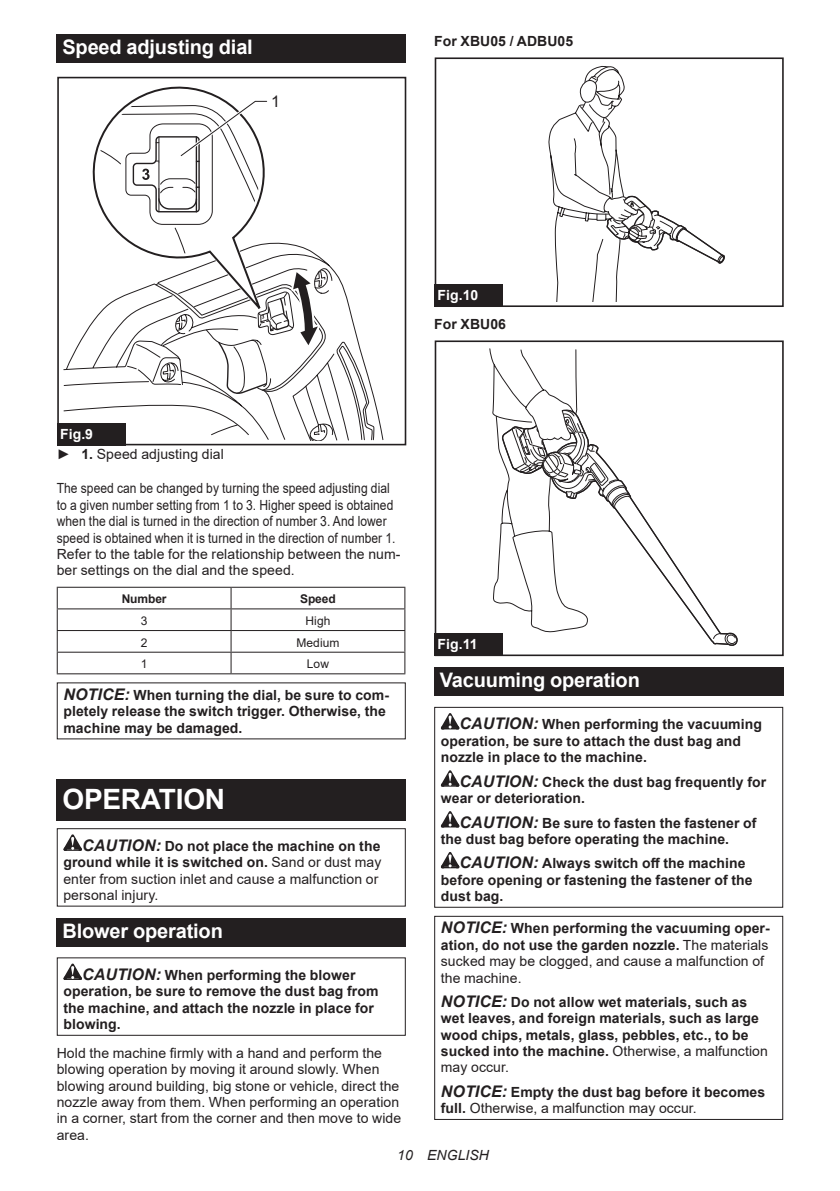
<style>
.page{position:relative;width:840px;height:1191px;background:#fff}
.page>*{position:absolute;margin:0;border:0;box-sizing:border-box;transform-origin:0 0}
.t1{font:700 28px "Arial";letter-spacing:-.01em;color:#fff}
.t2{font:700 20px "Arial";letter-spacing:-.01em;color:#fff}
.t3{font:16px "Arial";color:#231f20}
.t4{font:700 14px/16.4px "Arial";letter-spacing:.005em;color:#231f20}
.t5{font:14px/16.4px "Arial";letter-spacing:.005em;color:#231f20}
.t6{font:14px/16.4px "Arial";letter-spacing:.005em;color:#231f20;scale:.86 1}
.t7{font:700 14px "Arial";letter-spacing:.005em;color:#fff}
.t8{font:italic 14px "Arial";letter-spacing:.005em;color:#231f20}
.t9{font:12px "Arial";letter-spacing:.005em;color:#231f20}
.t10{font:700 12px "Arial";letter-spacing:-.01em;color:#231f20}
.s1{font-weight:700;color:#fff}
.s2{font-weight:700}
.s3{font-style:italic;font-size:16px}
.s4{font-weight:700;font-style:italic;font-size:16px}
.s5{font-weight:400}
</style>
<div class="page">
<div style="left:57px;top:34px;width:348px;height:29px;background:#231f20"></div>
<svg style="left:63px;top:242px;width:320px;height:198px"></svg>
<svg style="left:127px;top:267px;width:247px;height:173px"></svg>
<svg style="left:136px;top:260px;width:236px;height:181px"></svg>
<svg style="left:82px;top:86px;width:191px;height:232px"></svg>
<div style="left:57px;top:417px;width:74px;height:28px;background:#fff"></div>
<div style="left:57px;top:77px;width:349px;height:368px;border:2px solid #231f20"></div>
<svg style="left:97px;top:98px;width:172px;height:156px"></svg>
<div style="left:57px;top:423px;width:68px;height:22px;background:#231f20"></div>
<hr style="left:57px;top:587px;width:174px;height:1px;background:#231f20">
<hr style="left:231px;top:587px;width:174px;height:1px;background:#231f20">
<hr style="left:57px;top:608px;width:174px;height:1px;background:#231f20">
<hr style="left:231px;top:608px;width:174px;height:1px;background:#231f20">
<hr style="left:57px;top:630px;width:174px;height:1px;background:#231f20">
<hr style="left:231px;top:630px;width:174px;height:1px;background:#231f20">
<hr style="left:57px;top:651px;width:174px;height:1px;background:#231f20">
<svg style="left:57px;top:588px;width:1px;height:85px"></svg>
<hr style="left:231px;top:651px;width:174px;height:1px;background:#231f20">
<svg style="left:230px;top:588px;width:1px;height:85px"></svg>
<svg style="left:404px;top:588px;width:1px;height:85px"></svg>
<hr style="left:57px;top:673px;width:174px;height:1px;background:#231f20">
<hr style="left:231px;top:673px;width:174px;height:1px;background:#231f20">
<div style="left:57px;top:779px;width:348px;height:41px;background:#231f20"></div>
<svg style="left:63px;top:834px;width:19px;height:16px"></svg>
<div style="left:57px;top:828px;width:348px;height:78px;border:1px solid #231f20"></div>
<div style="left:57px;top:918px;width:348px;height:28px;background:#231f20"></div>
<svg style="left:63px;top:963px;width:19px;height:17px"></svg>
<svg style="left:548px;top:66px;width:177px;height:235px"></svg>
<div style="left:434px;top:57px;width:349px;height:250px;border:2px solid #231f20"></div>
<div style="left:434px;top:284px;width:68px;height:23px;background:#231f20"></div>
<svg style="left:489px;top:348px;width:246px;height:297px"></svg>
<div style="left:434px;top:628px;width:74px;height:28px;background:#fff"></div>
<div style="left:434px;top:340px;width:349px;height:316px;border:2px solid #231f20"></div>
<div style="left:434px;top:633px;width:68px;height:23px;background:#231f20"></div>
<div style="left:434px;top:667px;width:348px;height:29px;background:#231f20"></div>
<svg style="left:440px;top:713px;width:19px;height:16px"></svg>
<svg style="left:440px;top:770px;width:19px;height:16px"></svg>
<svg style="left:440px;top:811px;width:19px;height:16px"></svg>
<svg style="left:440px;top:852px;width:19px;height:16px"></svg>
<div style="left:434px;top:707px;width:348px;height:200px;border:1px solid #231f20"></div>
<div style="left:434px;top:915px;width:348px;height:205px;border:1px solid #231f20"></div>
<h2 class="t2" style="left:62px;top:33px;width:192px">Speed adjusting dial</h2>
<p class="t3" style="left:271px;top:91px;width:10px">1</p>
<p class="t4" style="left:434px;top:33px;width:140px">For XBU05 / ADBU05</p>
<p class="t7" style="left:437px;top:285px;width:42px">Fig.10</p>
<p class="t4" style="left:434px;top:316px;width:73px">For XBU06</p>
<p class="t5" style="left:57px;top:423px;width:168px;line-height:20.2px"><span class="s1">Fig.9<br></span>► <span class="s2">1.</span> Speed adjusting dial</p>
<p class="t6" style="left:57px;top:480px;width:401px">The speed can be changed by turning the speed adjusting dial to a given number setting from 1 to 3. Higher speed is obtained when the dial is turned in the direction of number 3. And lower speed is obtained when it is turned in the direction of number 1.<br>Refer to the table for the relationship between the num&shy;ber settings on the dial and the speed.</p>
<p class="t10" style="left:122px;top:590px;width:46px">Number</p>
<p class="t10" style="left:300px;top:590px;width:37px">Speed</p>
<p class="t9" style="left:141px;top:612px;width:8px">3</p>
<p class="t9" style="left:305px;top:612px;width:26px">High</p>
<p class="t9" style="left:141px;top:634px;width:8px">2</p>
<p class="t9" style="left:296px;top:634px;width:45px">Medium</p>
<p class="t9" style="left:141px;top:655px;width:8px">1</p>
<p class="t9" style="left:307px;top:655px;width:24px">Low</p>
<p class="t4" style="left:63px;top:687px;width:327px"><span class="s3">NOTICE:</span> When turning the dial, be sure to com&shy;pletely release the switch trigger. Otherwise, the machine may be damaged.</p>
<h1 class="t1" style="left:62px;top:779px;width:164px">OPERATION</h1>
<p class="t5" style="left:63px;top:837px;width:319px;text-indent:19px"><span class="s4">CAUTION:</span> <span class="s2">Do not place the machine on the ground while it is switched on.</span> Sand or dust may enter from suction inlet and cause a malfunction or personal injury.</p>
<h2 class="t2" style="left:62px;top:917px;width:162px">Blower operation</h2>
<p class="t4" style="left:63px;top:967px;width:316px;text-indent:19px"><span class="s3">CAUTION:</span> When performing the blower operation, be sure to remove the dust bag from the machine, and attach the nozzle in place for blowing.</p>
<p class="t5" style="left:57px;top:1044px;width:346px">Hold the machine firmly with a hand and perform the blowing operation by moving it around slowly. When blowing around building, big stone or vehicle, direct the nozzle away from them. When performing an operation in a corner, start from the corner and then move to wide area.</p>
<p class="t7" style="left:437px;top:634px;width:42px">Fig.11</p>
<h2 class="t2" style="left:439px;top:666px;width:201px">Vacuuming operation</h2>
<p class="t4" style="left:440px;top:716px;width:322px;text-indent:19px"><span class="s3">CAUTION:</span> When performing the vacuuming operation, be sure to attach the dust bag and nozzle in place to the machine.</p>
<p class="t4" style="left:440px;top:773px;width:327px;text-indent:19px"><span class="s3">CAUTION:</span> Check the dust bag frequently for wear or deterioration.</p>
<p class="t4" style="left:440px;top:814px;width:317px;text-indent:19px"><span class="s3">CAUTION:</span> Be sure to fasten the fastener of the dust bag before operating the machine.</p>
<p class="t4" style="left:440px;top:855px;width:313px;text-indent:19px"><span class="s3">CAUTION:</span> Always switch off the machine before opening or fastening the fastener of the dust bag.</p>
<p class="t5" style="left:440px;top:920px;width:330px"><span class="s4">NOTICE:</span> <span class="s2">When performing the vacuuming oper&shy;ation, do not use the garden nozzle.</span> The materials sucked may be clogged, and cause a malfunction of the machine.</p>
<p class="t4" style="left:440px;top:994px;width:328px"><span class="s3">NOTICE:</span> Do not allow wet materials, such as wet leaves, and foreign materials, such as large wood chips, metals, glass, pebbles, etc., to be sucked into the machine. <span class="s5">Otherwise, a malfunction may occur.</span></p>
<p class="t4" style="left:440px;top:1084px;width:326px"><span class="s3">NOTICE:</span> Empty the dust bag before it becomes full. <span class="s5">Otherwise, a malfunction may occur.</span></p>
<p class="t8" style="left:397px;top:1146px;width:93px">10 ENGLISH</p>
</div>
